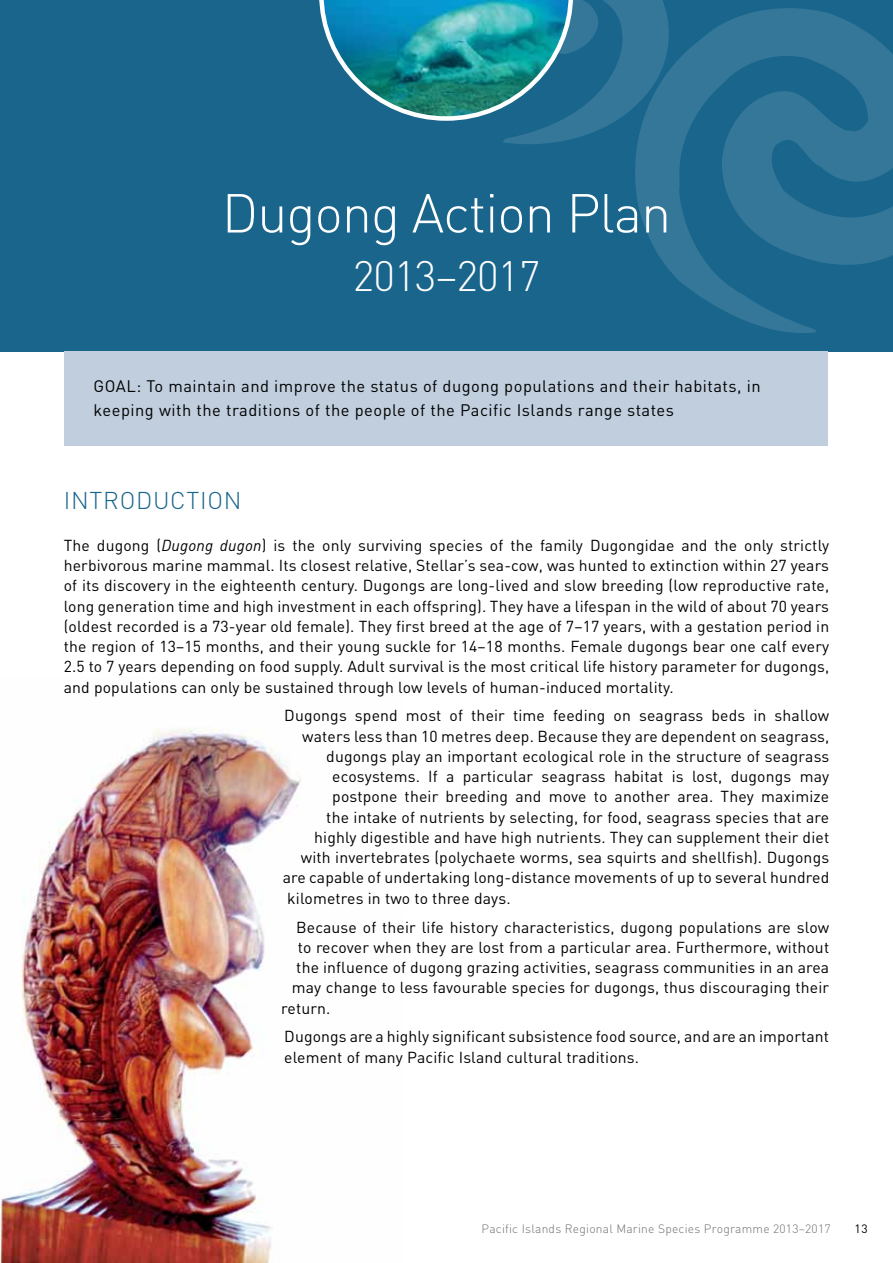
<style>
.page{position:relative;width:893px;height:1263px;background:#fff}
.page>*{position:absolute;margin:0;border:0;box-sizing:border-box;transform-origin:0 0}
.t1{font:300 54px "DIN";letter-spacing:-.02em;color:#fff}
.t2{font:300 42px "DIN";letter-spacing:-.02em;color:#fff}
.t3{font:300 24px "DIN";letter-spacing:.03em;color:#19658c}
.t4{font:16.5px/24px "DIN";letter-spacing:.03em;color:#000}
.t5{font:15.75px/20.2px "DIN";letter-spacing:.01em;color:#000;text-align:justify}
.t6{font:300 12px "DIN";letter-spacing:.02em;color:#6d6e71}
.t7{font:12px "DIN";color:#000}
.s1{font-style:italic}
</style>
<div class="page">
<div style="left:0;top:0;width:893px;height:351px;background:#19658c"></div>
<svg style="left:503px;top:0;width:390px;height:333px"></svg>
<img style="left:0;top:729px;width:301px;height:534px">
<div style="left:64px;top:351px;width:764px;height:95px;background:#c0cede"></div>
<img style="left:319px;top:0;width:254px;height:121px">
<h1 class="t1" style="left:222px;top:180px;width:451px">Dugong Action Plan</h1>
<h2 class="t2" style="left:353px;top:250px;width:189px">2013–2017</h2>
<p class="t4" style="left:94px;top:373px;width:669px">GOAL: To maintain and improve the status of dugong populations and their habitats, in keeping with the traditions of the people of the Pacific Islands range states</p>
<h3 class="t3" style="left:64px;top:486px;width:179px">INTRODUCTION</h3>
<p class="t5" style="left:64px;top:535px;width:767px">The dugong (<span class="s1">Dugong dugon</span>) is the only surviving species of the family Dugongidae and the only strictly herbivorous marine mammal. Its closest relative, Stellar’s sea-cow, was hunted to extinction within 27 years of its discovery in the eighteenth century. Dugongs are long-lived and slow breeding (low reproductive rate, long generation time and high investment in each offspring). They have a lifespan in the wild of about 70 years (oldest recorded is a 73-year old female). They first breed at the age of 7–17 years, with a gestation period in the region of 13–15 months, and their young suckle for 14–18 months. Female dugongs bear one calf every 2.5 to 7 years depending on food supply. Adult survival is the most critical life history parameter for dugongs, and populations can only be sustained through low levels of human-induced mortality.</p>
<p class="t5" style="left:284px;top:705px;width:546px">Dugongs spend most of their time feeding on seagrass beds in shallow</p>
<p class="t5" style="left:302px;top:725px;width:528px">waters less than 10 metres deep. Because they are dependent on seagrass,</p>
<p class="t5" style="left:326px;top:746px;width:504px">dugongs play an important ecological role in the structure of seagrass</p>
<p class="t5" style="left:332px;top:766px;width:498px">ecosystems. If a particular seagrass habitat is lost, dugongs may</p>
<p class="t5" style="left:332px;top:786px;width:498px">postpone their breeding and move to another area. They maximize</p>
<p class="t5" style="left:326px;top:807px;width:504px">the intake of nutrients by selecting, for food, seagrass species that are</p>
<p class="t5" style="left:314px;top:827px;width:516px">highly digestible and have high nutrients. They can supplement their diet</p>
<p class="t5" style="left:301px;top:847px;width:530px">with invertebrates (polychaete worms, sea squirts and shellfish). Dugongs</p>
<p class="t5" style="left:283px;top:867px;width:548px">are capable of undertaking long-distance movements of up to several hundred</p>
<p class="t5" style="left:287px;top:888px;width:225px">kilometres in two to three days.</p>
<p class="t5" style="left:296px;top:916px;width:534px">Because of their life history characteristics, dugong populations are slow</p>
<p class="t5" style="left:298px;top:937px;width:533px">to recover when they are lost from a particular area. Furthermore, without</p>
<p class="t5" style="left:296px;top:957px;width:534px">the influence of dugong grazing activities, seagrass communities in an area</p>
<p class="t5" style="left:292px;top:977px;width:539px">may change to less favourable species for dugongs, thus discouraging their</p>
<p class="t5" style="left:281px;top:997px;width:51px">return.</p>
<p class="t5" style="left:284px;top:1026px;width:546px">Dugongs are a highly significant subsistence food source, and are an important element of many Pacific Island cultural traditions.</p>
<p class="t6" style="left:482px;top:1221px;width:351px">Pacific Islands Regional Marine Species Programme 2013–2017</p>
<p class="t7" style="left:854px;top:1221px;width:15px">13</p>
</div>
